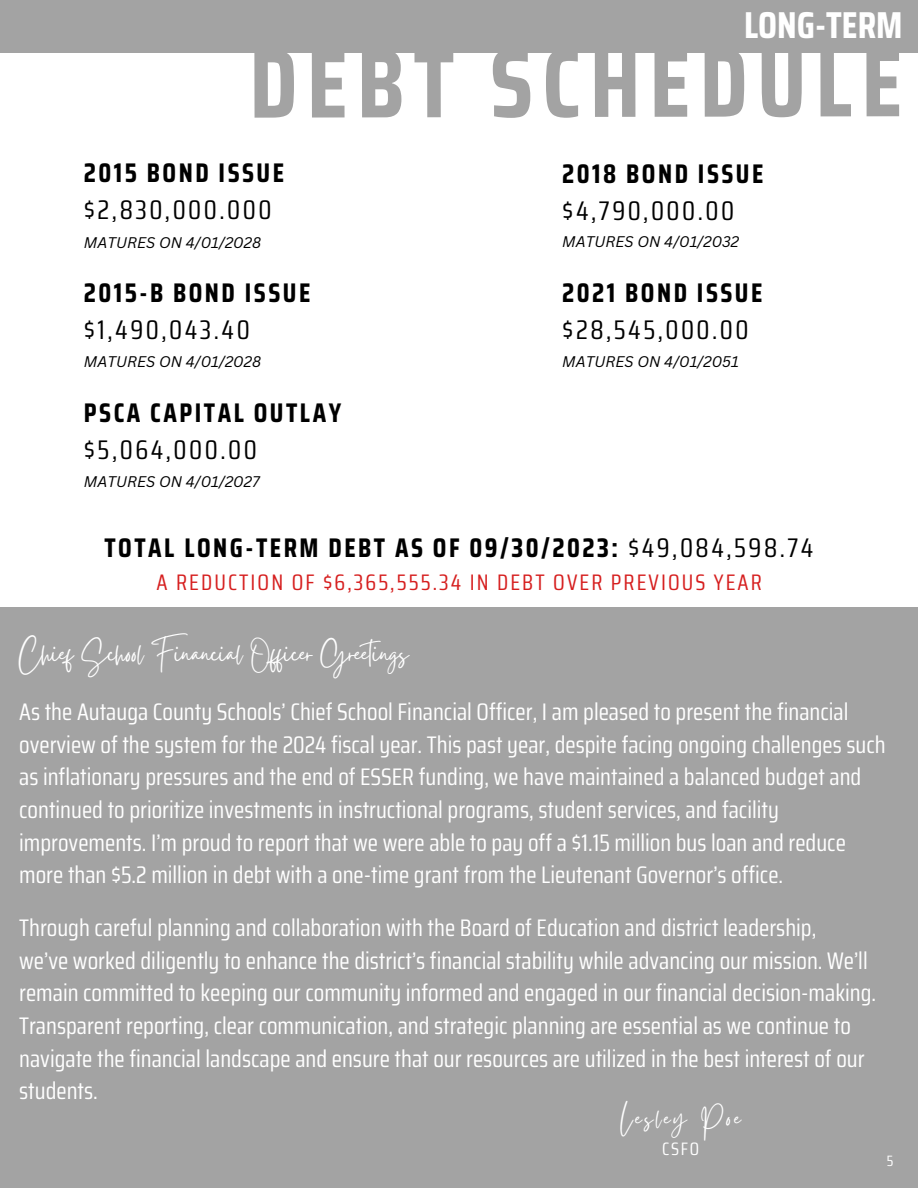
<style>
.page{position:relative;width:918px;height:1188px;background:#fff}
.page>*{position:absolute;margin:0;border:0;box-sizing:border-box;transform-origin:0 0}
.t1{font:700 97.5px "Saira Condensed";letter-spacing:.09em;color:#a3a3a3}
.t2{font:700 37.5px "Saira Condensed";color:#fff}
.t3{font:33px "Gistesy";color:#fff}
.t4{font:30px "Gistesy";letter-spacing:.095em;color:#fff}
.t5{font:700 27px/37.2px "Saira Condensed";letter-spacing:.095em;color:#000}
.t6{font:27px/37.2px "Saira Condensed";letter-spacing:.095em;color:#000}
.t7{font:24px/32.7px "Saira Condensed";color:#fff}
.t8{font:22.5px "Saira Condensed";letter-spacing:.095em;color:#d61f1f}
.t9{font:18px "Saira Condensed";color:#fff}
.t10{font:italic 15px "Canva Sans";color:#000}
.t11{font:15px "Saira Condensed";color:#fff}
.s1{font-weight:700}
.s2{font-weight:400}
</style>
<div class="page">
<div style="left:0;top:0;width:918px;height:53px;background:#a3a3a3"></div>
<div style="left:0;top:607px;width:918px;height:581px;background:#a3a3a3"></div>
<h1 class="t2" style="left:744px;top:-5px;width:160px">LONG-TERM</h1>
<h2 class="t1" style="left:249px;top:6px;width:655px">DEBT SCHEDULE</h2>
<p class="t6" style="left:84px;top:154px;width:202px"><span class="s1">2015 BOND ISSUE </span>$2,830,000.000</p>
<h4 class="t10" style="left:84px;top:232px;width:179px">MATURES ON 4/01/2028</h4>
<p class="t5" style="left:84px;top:274px;width:228px">2015-B BOND ISSUE <span class="s2">$1,490,043.40</span></p>
<h4 class="t10" style="left:84px;top:351px;width:179px">MATURES ON 4/01/2028</h4>
<p class="t5" style="left:84px;top:394px;width:259px">PSCA CAPITAL OUTLAY <span class="s2">$5,064,000.00</span></p>
<h4 class="t10" style="left:84px;top:471px;width:177px">MATURES ON 4/01/2027</h4>
<p class="t5" style="left:562px;top:155px;width:203px">2018 BOND ISSUE <span class="s2">$4,790,000.00</span></p>
<h4 class="t10" style="left:562px;top:231px;width:178px">MATURES ON 4/01/2032</h4>
<p class="t6" style="left:562px;top:274px;width:202px"><span class="s1">2021 BOND ISSUE </span>$28,545,000.00</p>
<h5 class="t10" style="left:562px;top:351px;width:178px">MATURES ON 4/01/2051</h5>
<h4 class="t5" style="left:104px;top:529px;width:711px">TOTAL LONG-TERM DEBT AS OF 09/30/2023: <span class="s2">$49,084,598.74</span></h4>
<h4 class="t8" style="left:157px;top:565px;width:607px">A REDUCTION OF $6,365,555.34 IN DEBT OVER PREVIOUS YEAR</h4>
<h3 class="t3" style="left:19px;top:630px;width:391px">Chief School Financial Officer Greetings</h3>
<h6 class="t7" style="left:19px;top:695px;width:868px">As the Autauga County Schools’ Chief School Financial Officer, I am pleased to present the financial overview of the system for the 2024 fiscal year. This past year, despite facing ongoing challenges such as inflationary pressures and the end of ESSER funding, we have maintained a balanced budget and continued to prioritize investments in instructional programs, student services, and facility improvements. I’m proud to report that we were able to pay off a $1.15 million bus loan and reduce more than $5.2 million in debt with a one-time grant from the Lieutenant Governor’s office.</h6>
<h3 class="t7" style="left:19px;top:911px;width:858px">Through careful planning and collaboration with the Board of Education and district leadership,<br>we’ve worked diligently to enhance the district’s financial stability while advancing our mission. We’ll remain committed to keeping our community informed and engaged in our financial decision-making.<br>Transparent reporting, clear communication, and strategic planning are essential as we continue to navigate the financial landscape and ensure that our resources are utilized in the best interest of our students.</h3>
<p class="t4" style="left:621px;top:1097px;width:122px">Lesley Poe</p>
<p class="t9" style="left:662px;top:1135px;width:38px">CSFO</p>
<h6 class="t11" style="left:887px;top:1149px;width:8px">5</h6>
</div>
